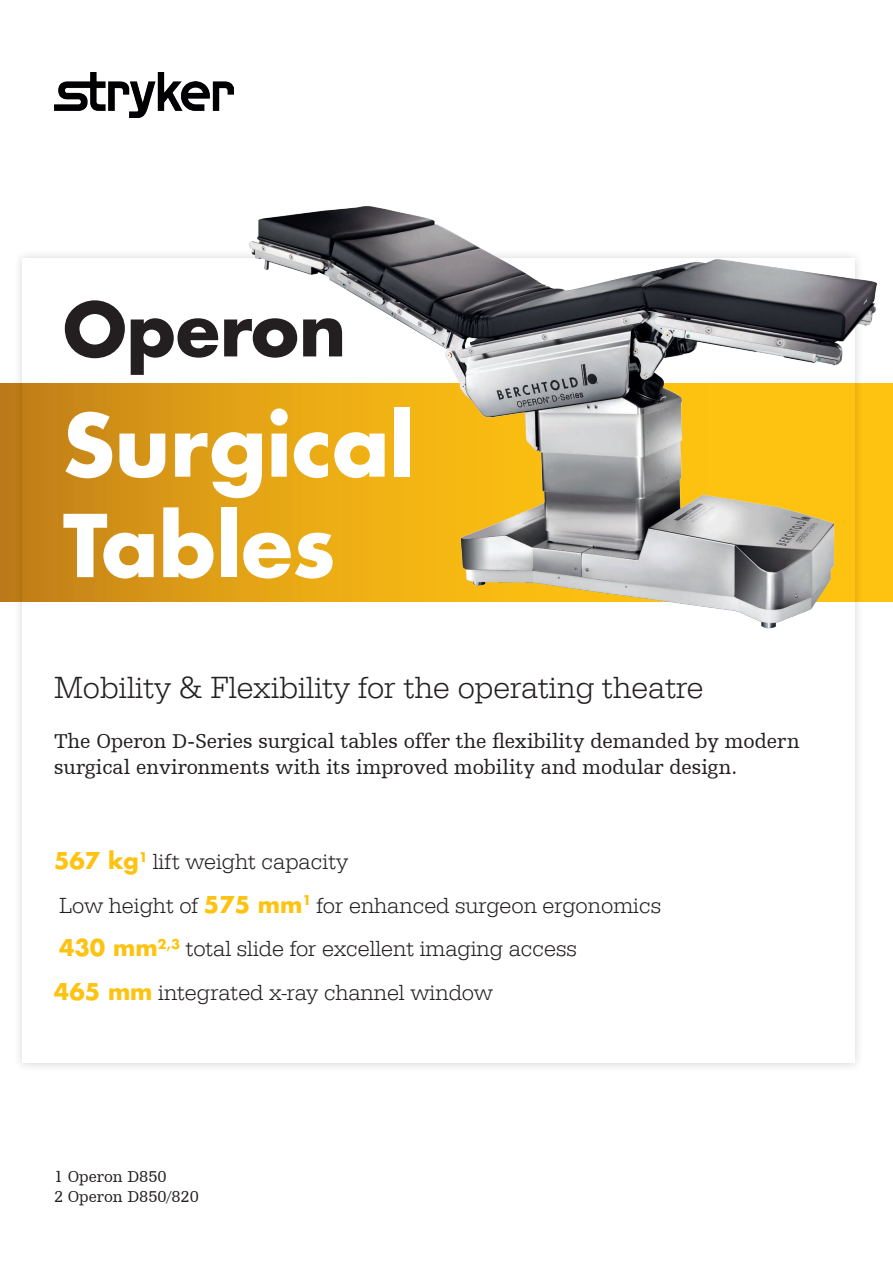
<style>
.page{position:relative;width:893px;height:1263px;background:#fff}
.page>*{position:absolute;margin:0;border:0;box-sizing:border-box;transform-origin:0 0}
.t1{font:700 84px/100.5px "Futura Std";color:#fff}
.t2{font:700 72px "Futura Std";color:#231f20}
.t3{font:31.5px "URW Egyptienne T Ligh";color:#231f20}
.t4{font:22.5px/43.5px "URW Egyptienne T Ligh";color:#231f20}
.t5{font:21px/25.2px "Humanist Slabserif 712 BT";color:#231f20}
.t6{font:16.5px/19.8px "Humanist Slabserif 712 BT";color:#231f20}
.s1{font-family:"Futura Std";font-weight:700;color:#fec210}
</style>
<div class="page">
<div style="left:12px;top:248px;width:853px;height:825px;background:#231f20;opacity:.2"></div>
<div style="left:22px;top:258px;width:833px;height:805px;background:#fff"></div>
<svg style="left:0;top:383px;width:234px;height:219px;background:#cf8d17"></svg>
<img style="left:234px;top:206px;width:659px;height:437px">
<img style="left:54px;top:73px;width:180px;height:45px">
<h2 class="t2" style="left:63px;top:282px;width:285px">Operon</h2>
<h1 class="t1" style="left:63px;top:394px;width:354px">Surgical<br>Tables</h1>
<h3 class="t3" style="left:54px;top:669px;width:651px">Mobility &amp; Flexibility for the operating theatre</h3>
<p class="t5" style="left:54px;top:728px;width:747px">The Operon D-Series surgical tables offer the flexibility demanded by modern surgical environments with its improved mobility and modular design.</p>
<p class="t4" style="left:54px;top:840px;width:609px"><span class="s1">567 kg</span><sup>1</sup> lift weight capacity<br>Low height of <span class="s1">575 mm</span><sup>1</sup> for enhanced surgeon ergonomics <span class="s1">430 mm</span><sup>2,3</sup> total slide for excellent imaging access<br><span class="s1">465 mm</span> integrated x-ray channel window</p>
<p class="t6" style="left:54px;top:1167px;width:146px">1 Operon D850<br>2 Operon D850/820</p>
</div>
